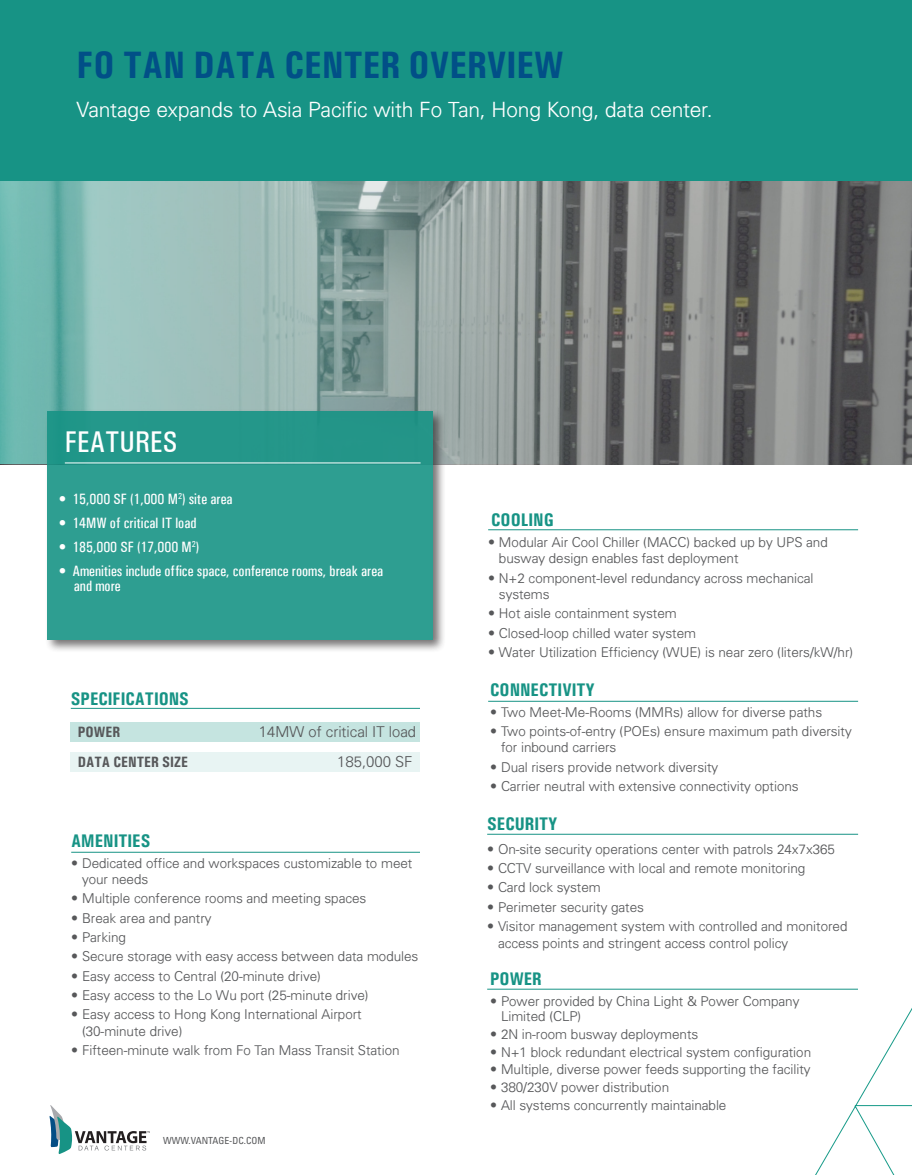
<style>
.page{position:relative;width:912px;height:1175px;background:#fff}
.page>*{position:absolute;margin:0;border:0;box-sizing:border-box;transform-origin:0 0}
.page_header{font:700 condensed 38.25px "Univers";color:#014f87}
.sub_head_white{font:500 condensed 30px "Univers";color:#fff}
.page_header-2{font:300 21px "Univers";letter-spacing:-.005em;color:#fff}
.sub_head_green{font:700 condensed 18.3px "Univers";color:#179385}
.t1{font:500 condensed 15px/15px "Univers";color:#fff}
.DM_COPY{font:300 15px "Univers";color:#57585a}
.DM_COPY-2{font:700 condensed 15px "Univers";color:#57585a}
.t2{font:300 13.5px/16.5px "Univers";color:#57585a}
.body{font:condensed 9.75px "Univers";color:#57585a}
</style>
<div class="page">
<svg style="left:49px;top:1105px;width:101px;height:49px"></svg>
<img style="left:586px;top:180px;width:326px;height:284px">
<svg style="left:0;top:180px;width:586px;height:284px"></svg>
<div style="left:0;top:0;width:912px;height:180px;background:#179385"></div>
<hr style="left:488px;top:529px;width:370px;height:1px;background:#179385">
<svg style="left:679px;top:834px;width:233px;height:340px"></svg>
<hr style="left:71px;top:852px;width:349px;height:1px;background:#179385">
<hr style="left:488px;top:701px;width:370px;height:1px;background:#179385">
<hr style="left:487px;top:834px;width:371px;height:1px;background:#179385">
<hr style="left:487px;top:988px;width:371px;height:1px;background:#179385">
<div style="left:45px;top:408px;width:401px;height:245px;background:#231f20;opacity:.7"></div>
<div style="left:47px;top:411px;width:386px;height:228px;background:#2e9e91"></div>
<hr style="left:65px;top:462px;width:356px;height:1px;background:#fff">
<div style="left:71px;top:722px;width:349px;height:20px;background:#c5e4e0"></div>
<div style="left:71px;top:752px;width:349px;height:19px;background:#e8f4f3"></div>
<hr style="left:71px;top:708px;width:349px;height:1px;background:#179385">
<p class="page_header" style="left:76px;top:42px;width:489px">FO TAN DATA CENTER OVERVIEW</p>
<p class="page_header-2" style="left:76px;top:97px;width:638px">Vantage expands to Asia Pacific with Fo Tan, Hong Kong, data center.</p>
<p class="sub_head_white" style="left:65px;top:424px;width:114px">FEATURES</p>
<p class="t1" style="left:59px;top:491px;width:175px">• 15,000 SF (1,000 M<sup>2</sup>) site area</p>
<p class="t1" style="left:59px;top:515px;width:139px">• 14MW of critical IT load</p>
<p class="t1" style="left:59px;top:539px;width:142px">• 185,000 SF (17,000 M<sup>2</sup>)</p>
<p class="t1" style="left:74px;top:563px;width:311px;text-indent:-15px">• Amenities include office space, conference rooms, break area and more</p>
<p class="sub_head_green" style="left:71px;top:687px;width:120px">SPECIFICATIONS</p>
<p class="DM_COPY-2" style="left:78px;top:723px;width:44px">POWER</p>
<p class="DM_COPY" style="left:259px;top:723px;width:159px">14MW of critical IT load</p>
<p class="DM_COPY-2" style="left:78px;top:753px;width:112px">DATA CENTER SIZE</p>
<p class="DM_COPY" style="left:337px;top:753px;width:77px">185,000 SF</p>
<p class="sub_head_green" style="left:71px;top:829px;width:81px">AMENITIES</p>
<p class="t2" style="left:82px;top:854px;width:332px;text-indent:-11px">∙ Dedicated office and workspaces customizable to meet your needs</p>
<p class="t2" style="left:71px;top:890px;width:297px">∙ Multiple conference rooms and meeting spaces</p>
<p class="t2" style="left:71px;top:909px;width:142px">∙ Break area and pantry</p>
<p class="t2" style="left:71px;top:928px;width:56px">∙ Parking</p>
<p class="t2" style="left:71px;top:948px;width:349px">∙ Secure storage with easy access between data modules</p>
<p class="t2" style="left:71px;top:967px;width:251px">∙ Easy access to Central (20-minute drive)</p>
<p class="t2" style="left:71px;top:986px;width:299px">∙ Easy access to the Lo Wu port (25-minute drive)</p>
<p class="t2" style="left:82px;top:1005px;width:281px;text-indent:-11px">∙ Easy access to Hong Kong International Airport (30-minute drive)</p>
<p class="t2" style="left:71px;top:1041px;width:330px">∙ Fifteen-minute walk from Fo Tan Mass Transit Station</p>
<p class="body" style="left:163px;top:1133px;width:104px">WWW.VANTAGE-DC.COM</p>
<p class="sub_head_green" style="left:491px;top:508px;width:64px">COOLING</p>
<p class="t2" style="left:499px;top:533px;width:330px;text-indent:-11px">∙ Modular Air Cool Chiller (MACC) backed up by UPS and busway design enables fast deployment</p>
<p class="t2" style="left:499px;top:569px;width:316px;text-indent:-11px">∙ N+2 component-level redundancy across mechanical systems</p>
<p class="t2" style="left:488px;top:605px;width:190px">∙ Hot aisle containment system</p>
<p class="t2" style="left:488px;top:624px;width:209px">∙ Closed-loop chilled water system</p>
<p class="t2" style="left:488px;top:643px;width:367px">∙ Water Utilization Efficiency (WUE) is near zero (liters/kW/hr)</p>
<p class="sub_head_green" style="left:490px;top:679px;width:106px">CONNECTIVITY</p>
<p class="t2" style="left:490px;top:703px;width:333px">∙ Two Meet-Me-Rooms (MMRs) allow for diverse paths</p>
<p class="t2" style="left:501px;top:722px;width:352px;text-indent:-11px">∙ Two points-of-entry (POEs) ensure maximum path diversity for inbound carriers</p>
<p class="t2" style="left:490px;top:758px;width:230px">∙ Dual risers provide network diversity</p>
<p class="t2" style="left:490px;top:777px;width:310px">∙ Carrier neutral with extensive connectivity options</p>
<p class="sub_head_green" style="left:487px;top:813px;width:72px">SECURITY</p>
<p class="t2" style="left:487px;top:840px;width:349px">∙ On-site security operations center with patrols 24x7x365</p>
<p class="t2" style="left:487px;top:859px;width:320px">∙ CCTV surveillance with local and remote monitoring</p>
<p class="t2" style="left:487px;top:879px;width:115px">∙ Card lock system</p>
<p class="t2" style="left:487px;top:898px;width:158px">∙ Perimeter security gates</p>
<p class="t2" style="left:498px;top:917px;width:351px;text-indent:-11px">∙ Visitor management system with controlled and monitored access points and stringent access control policy</p>
<p class="sub_head_green" style="left:490px;top:968px;width:53px">POWER</p>
<p class="t2" style="left:501px;top:993px;width:300px;line-height:15px;text-indent:-11px">∙ Power provided by China Light &amp; Power Company<br>Limited (CLP)</p>
<p class="t2" style="left:490px;top:1025px;width:209px">∙ 2N in-room busway deployments</p>
<p class="t2" style="left:490px;top:1043px;width:322px">∙ N+1 block redundant electrical system configuration</p>
<p class="t2" style="left:490px;top:1061px;width:322px">∙ Multiple, diverse power feeds supporting the facility</p>
<p class="t2" style="left:490px;top:1078px;width:180px">∙ 380/230V power distribution</p>
<p class="t2" style="left:490px;top:1096px;width:238px">∙ All systems concurrently maintainable</p>
</div>
